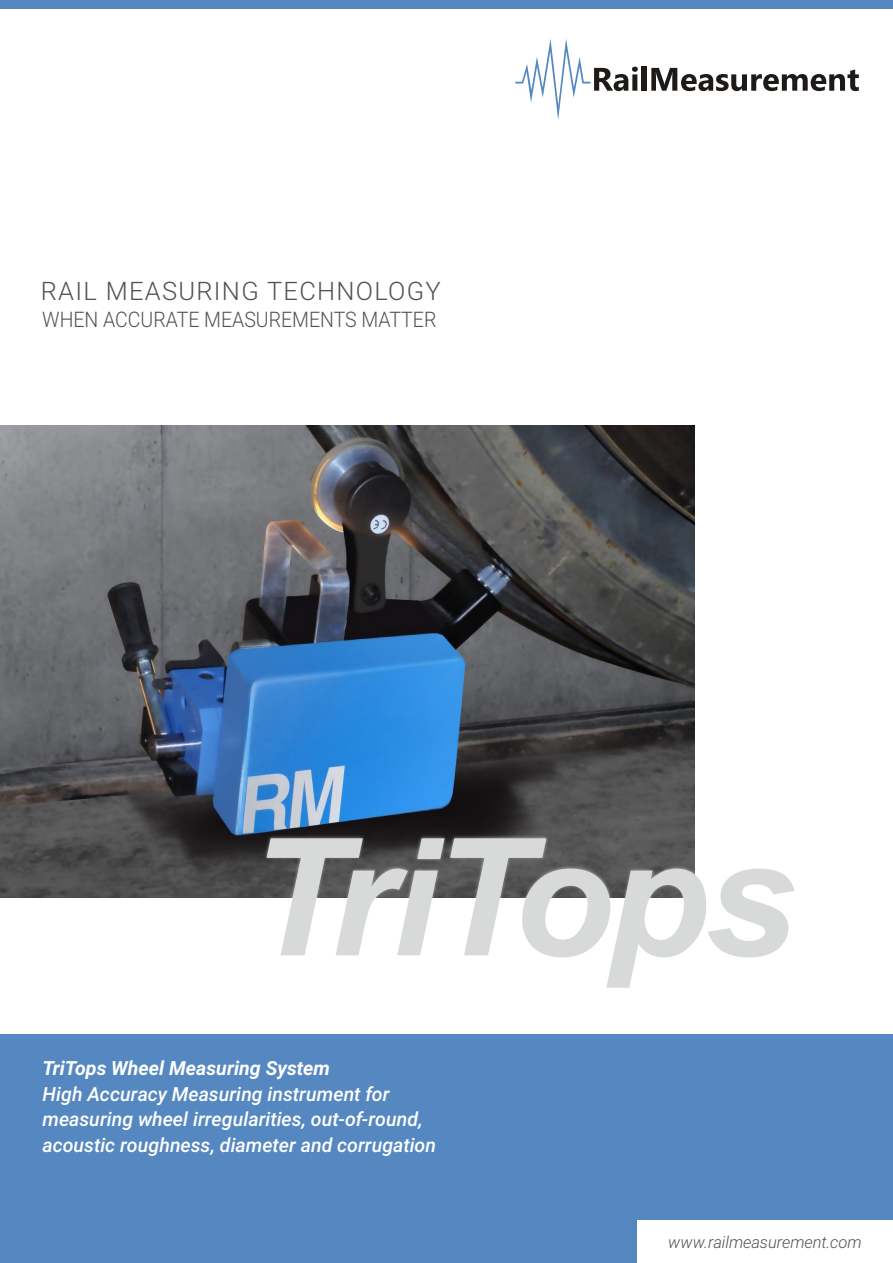
<style>
.page{position:relative;width:893px;height:1263px;background:#fff}
.page>*{position:absolute;margin:0;border:0;box-sizing:border-box;transform-origin:0 0}
.t1{font:italic 700 163.5px "Arial";letter-spacing:-.035em;color:#d8dad9}
.t2{font:300 25.5px "Roboto";letter-spacing:.05em;color:#525251}
.t3{font:300 21.45px "Roboto";color:#525251;scale:.91 1}
.t4{font:italic 500 19.5px/25.5px "Roboto";color:#fff}
.t5{font:italic 700 19.5px "Roboto";color:#fff}
.t6{font:italic 300 16.5px "Roboto";letter-spacing:-.005em;color:#525251}
</style>
<div class="page">
<img style="left:0;top:425px;width:695px;height:472px">
<div style="left:0;top:1035px;width:893px;height:228px;background:#5588c1"></div>
<div style="left:0;top:0;width:893px;height:9px;background:#5588c1"></div>
<div style="left:263px;top:835px;width:535px;height:156px;background:#fff;opacity:.5"></div>
<div style="left:637px;top:1220px;width:256px;height:43px;background:#fff"></div>
<div style="left:642px;top:67px;width:5px;height:24px;background:#1e1a17"></div>
<svg style="left:651px;top:68px;width:208px;height:23px"></svg>
<svg style="left:515px;top:39px;width:123px;height:81px"></svg>
<h2 class="t2" style="left:41px;top:273px;width:402px">RAIL MEASURING TECHNOLOGY</h2>
<p class="t3" style="left:42px;top:305px;width:435px">WHEN ACCURATE MEASUREMENTS MATTER</p>
<h1 class="t1" style="left:247px;top:789px;width:550px">TriTops</h1>
<p class="t5" style="left:43px;top:1054px;width:289px">TriTops Wheel Measuring System</p>
<p class="t4" style="left:43px;top:1080px;width:395px">High Accuracy Measuring instrument for measuring wheel irregularities, out-of-round, acoustic roughness, diameter and corrugation</p>
<p class="t6" style="left:668px;top:1230px;width:195px">www.railmeasurement.com</p>
</div>
